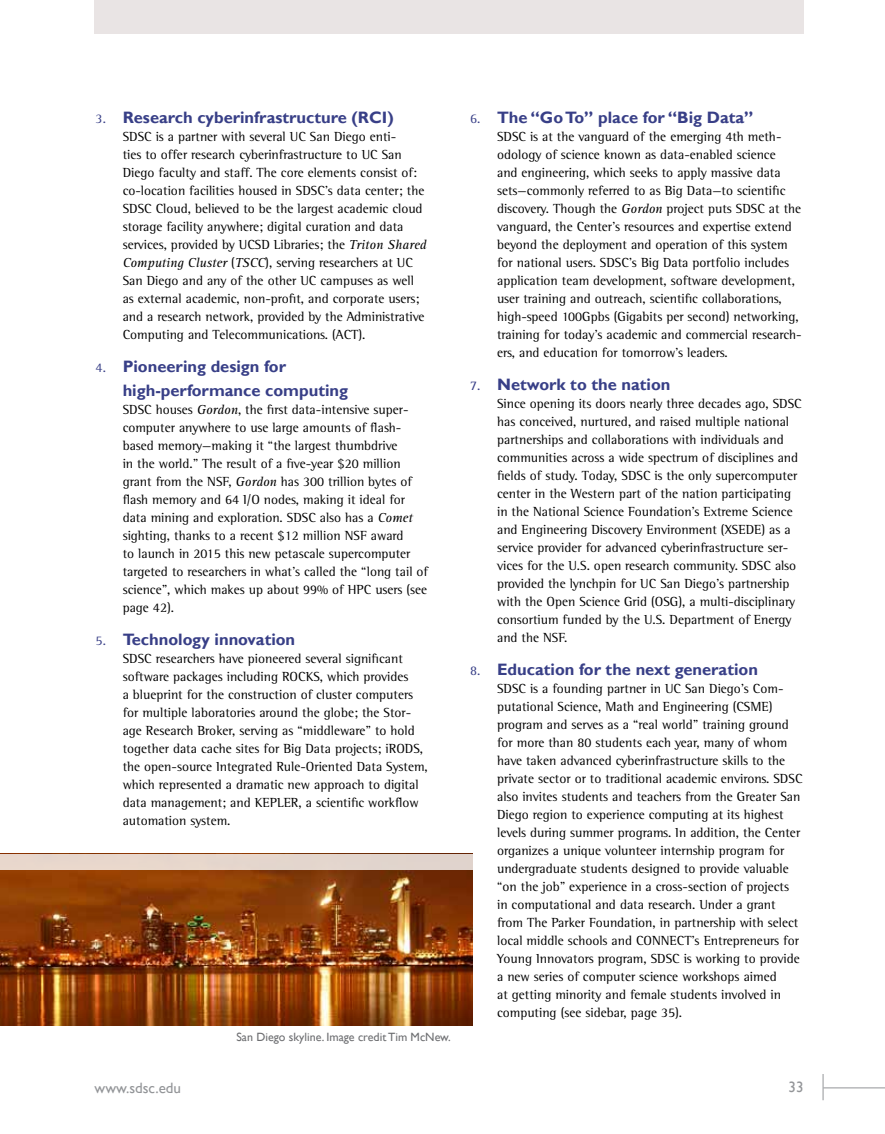
<style>
.page{position:relative;width:885px;height:1134px;background:#fff}
.page>*{position:absolute;margin:0;border:0;box-sizing:border-box;transform-origin:0 0}
.t1{font:700 16.5px/24px "Gill Sans";color:#383f87}
.t2{font:15px "Gill Sans";color:#939598}
.t3{font:13.5px/18px "Rotis Semi Serif Std";color:#000}
.t4{font:12px "Gill Sans";color:#6d6e71}
.s1{font-family:"Rotis Semi Serif Std";font-weight:400;font-size:13.5px}
.s2{font-family:"Rotis Serif Std";font-style:italic}
</style>
<div class="page">
<hr style="left:823px;top:1088px;width:61px;height:1px;background:#939598">
<svg style="left:822px;top:1074px;width:1px;height:26px"></svg>
<img style="left:0;top:870px;width:472px;height:156px">
<div style="left:0;top:854px;width:477px;height:16px;background:#e5d6cc"></div>
<div style="left:94px;top:0;width:709px;height:33px;background:#e9e4e4"></div>
<p class="t1" style="left:96px;top:106px;width:299px"><span class="s1">3.</span> Research cyberinfrastructure (RCI)</p>
<p class="t3" style="left:123px;top:128px;width:305px">SDSC is a partner with several UC San Diego enti-<br>ties to offer research cyberinfrastructure to UC San Diego faculty and staff. The core elements consist of: co-location facilities housed in SDSC’s data center; the SDSC Cloud, believed to be the largest academic cloud storage facility anywhere; digital curation and data services, provided by UCSD Libraries; the <span class="s2">Triton Shared Computing Cluster</span> (<span class="s2">TSCC</span>), serving researchers at UC San Diego and any of the other UC campuses as well as external academic, non-profit, and corporate users; and a research network, provided by the Administrative Computing and Telecommunications. (ACT).</p>
<p class="t1" style="left:123px;top:355px;width:227px;text-indent:-27px"><span class="s1">4.</span> Pioneering design for high-performance computing</p>
<p class="t3" style="left:123px;top:401px;width:307px">SDSC houses <span class="s2">Gordon</span>, the first data-intensive super&shy;computer anywhere to use large amounts of flash&shy;based memory—making it “the largest thumbdrive<br>in the world.” The result of a five-year $20 million grant from the NSF, <span class="s2">Gordon</span> has 300 trillion bytes of flash memory and 64 I/O nodes, making it ideal for data mining and exploration. SDSC also has a <span class="s2">Comet </span>sighting, thanks to a recent $12 million NSF award<br>to launch in 2015 this new petascale supercomputer targeted to researchers in what’s called the “long tail of science”, which makes up about 99% of HPC users (see page 42).</p>
<p class="t1" style="left:96px;top:628px;width:201px"><span class="s1">5.</span> Technology innovation</p>
<p class="t3" style="left:123px;top:650px;width:306px">SDSC researchers have pioneered several significant software packages including ROCKS, which provides<br>a blueprint for the construction of cluster computers for multiple laboratories around the globe; the Stor&shy;age Research Broker, serving as “middleware” to hold together data cache sites for Big Data projects; iRODS, the open-source Integrated Rule-Oriented Data System, which represented a dramatic new approach to digital data management; and KEPLER, a scientific workflow automation system.</p>
<p class="t4" style="left:236px;top:1030px;width:216px">San Diego skyline. Image credit Tim McNew.</p>
<p class="t1" style="left:470px;top:106px;width:285px"><span class="s1">6.</span> The “Go To” place for “Big Data”</p>
<p class="t3" style="left:497px;top:128px;width:306px">SDSC is at the vanguard of the emerging 4th meth&shy;odology of science known as data-enabled science<br>and engineering, which seeks to apply massive data sets—commonly referred to as Big Data—to scientific discovery. Though the <span class="s2">Gordon</span> project puts SDSC at the vanguard, the Center’s resources and expertise extend beyond the deployment and operation of this system for national users. SDSC’s Big Data portfolio includes application team development, software development, user training and outreach, scientific collaborations, high-speed 100Gpbs (Gigabits per second) networking, training for today’s academic and commercial research&shy;ers, and education for tomorrow’s leaders.</p>
<p class="t1" style="left:470px;top:373px;width:202px"><span class="s1">7.</span> Network to the nation</p>
<p class="t3" style="left:497px;top:395px;width:306px">Since opening its doors nearly three decades ago, SDSC has conceived, nurtured, and raised multiple national partnerships and collaborations with individuals and communities across a wide spectrum of disciplines and fields of study. Today, SDSC is the only supercomputer center in the Western part of the nation participating in the National Science Foundation’s Extreme Science and Engineering Discovery Environment (XSEDE) as a service provider for advanced cyberinfrastructure ser&shy;vices for the U.S. open research community. SDSC also provided the lynchpin for UC San Diego’s partnership with the Open Science Grid (OSG), a multi-disciplinary consortium funded by the U.S. Department of Energy and the NSF.</p>
<p class="t1" style="left:470px;top:658px;width:289px"><span class="s1">8.</span> Education for the next generation</p>
<p class="t3" style="left:497px;top:680px;width:307px">SDSC is a founding partner in UC San Diego’s Com&shy;putational Science, Math and Engineering (CSME) program and serves as a “real world” training ground for more than 80 students each year, many of whom have taken advanced cyberinfrastructure skills to the private sector or to traditional academic environs. SDSC also invites students and teachers from the Greater San Diego region to experience computing at its highest levels during summer programs. In addition, the Center organizes a unique volunteer internship program for undergraduate students designed to provide valuable “on the job” experience in a cross-section of projects in computational and data research. Under a grant from The Parker Foundation, in partnership with select local middle schools and CONNECT’s Entrepreneurs for Young Innovators program, SDSC is working to provide a new series of computer science workshops aimed<br>at getting minority and female students involved in computing (see sidebar, page 35).</p>
<p class="t2" style="left:94px;top:1079px;width:88px">www.sdsc.edu</p>
<p class="t2" style="left:788px;top:1079px;width:16px">33</p>
</div>
